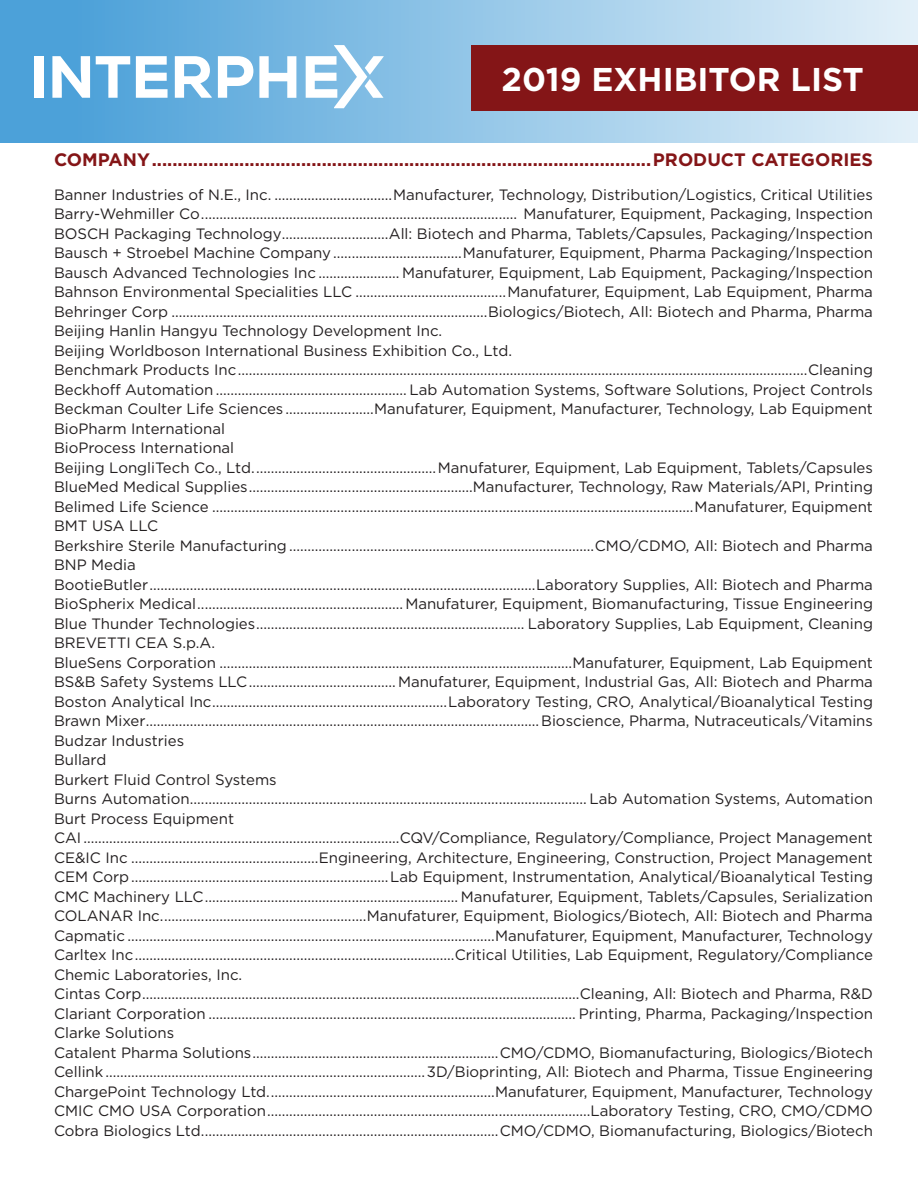
<style>
.page{position:relative;width:918px;height:1188px;background:#fff}
.page>*{position:absolute;margin:0;border:0;box-sizing:border-box;transform-origin:0 0}
.t1{font:700 33px "Gotham";color:#fff}
.t2{font:700 18px "Gotham";color:#841517}
.t3{font:15px "Gotham";color:#231f20}
</style>
<div class="page">
<div style="left:0;top:0;width:918px;height:143px;background:linear-gradient(to right,#429dd8,#e0e9f1)"></div>
<div style="left:34px;top:56px;width:9px;height:42px;background:#fff"></div>
<svg style="left:52px;top:56px;width:38px;height:42px"></svg>
<svg style="left:96px;top:56px;width:34px;height:42px"></svg>
<svg style="left:136px;top:56px;width:32px;height:42px"></svg>
<svg style="left:175px;top:56px;width:37px;height:42px"></svg>
<svg style="left:218px;top:56px;width:35px;height:42px"></svg>
<svg style="left:259px;top:56px;width:37px;height:42px"></svg>
<svg style="left:306px;top:45px;width:78px;height:63px"></svg>
<div style="left:471px;top:45px;width:447px;height:65px;background:#841517"></div>
<h1 class="t1" style="left:502px;top:57px;width:364px">2019 EXHIBITOR LIST</h1>
<p class="t2" style="left:54px;top:147px;width:820px">COMPANY.................................................................................................PRODUCT CATEGORIES</p>
<p class="t3" style="left:54px;top:185px;width:821px">Banner Industries of N.E., Inc. ................................Manufacturer, Technology, Distribution/Logistics, Critical Utilities</p>
<p class="t3" style="left:54px;top:205px;width:821px">Barry-Wehmiller Co...................................................................................... Manufaturer, Equipment, Packaging, Inspection</p>
<p class="t3" style="left:54px;top:224px;width:821px">BOSCH Packaging Technology.............................All: Biotech and Pharma, Tablets/Capsules, Packaging/Inspection</p>
<p class="t3" style="left:54px;top:244px;width:821px">Bausch + Stroebel Machine Company ...................................Manufaturer, Equipment, Pharma Packaging/Inspection</p>
<p class="t3" style="left:54px;top:263px;width:821px">Bausch Advanced Technologies Inc ...................... Manufaturer, Equipment, Lab Equipment, Packaging/Inspection</p>
<p class="t3" style="left:54px;top:283px;width:821px">Bahnson Environmental Specialities LLC .........................................Manufaturer, Equipment, Lab Equipment, Pharma</p>
<p class="t3" style="left:54px;top:302px;width:821px">Behringer Corp ......................................................................................Biologics/Biotech, All: Biotech and Pharma, Pharma</p>
<p class="t3" style="left:54px;top:322px;width:390px">Beijing Hanlin Hangyu Technology Development Inc.</p>
<p class="t3" style="left:54px;top:341px;width:460px">Beijing Worldboson International Business Exhibition Co., Ltd.</p>
<p class="t3" style="left:54px;top:361px;width:821px">Benchmark Products Inc...........................................................................................................................................................Cleaning</p>
<p class="t3" style="left:54px;top:380px;width:821px">Beckhoff Automation.................................................... Lab Automation Systems, Software Solutions, Project Controls</p>
<p class="t3" style="left:54px;top:400px;width:821px">Beckman Coulter Life Sciences ........................Manufaturer, Equipment, Manufacturer, Technology, Lab Equipment</p>
<p class="t3" style="left:54px;top:419px;width:173px">BioPharm International</p>
<p class="t3" style="left:54px;top:439px;width:182px">BioProcess International</p>
<p class="t3" style="left:54px;top:458px;width:821px">Beijing LongliTech Co., Ltd..................................................Manufaturer, Equipment, Lab Equipment, Tablets/Capsules</p>
<p class="t3" style="left:54px;top:478px;width:821px">BlueMed Medical Supplies.............................................................Manufacturer, Technology, Raw Materials/API, Printing</p>
<p class="t3" style="left:54px;top:497px;width:821px">Belimed Life Science ...................................................................................................................................Manufaturer, Equipment</p>
<p class="t3" style="left:54px;top:517px;width:106px">BMT USA LLC</p>
<p class="t3" style="left:54px;top:536px;width:821px">Berkshire Sterile Manufacturing...................................................................................CMO/CDMO, All: Biotech and Pharma</p>
<p class="t3" style="left:54px;top:556px;width:83px">BNP Media</p>
<p class="t3" style="left:54px;top:575px;width:821px">BootieButler.........................................................................................................Laboratory Supplies, All: Biotech and Pharma</p>
<p class="t3" style="left:54px;top:595px;width:821px">BioSpherix Medical........................................................ Manufaturer, Equipment, Biomanufacturing, Tissue Engineering</p>
<p class="t3" style="left:54px;top:614px;width:821px">Blue Thunder Technologies......................................................................... Laboratory Supplies, Lab Equipment, Cleaning</p>
<p class="t3" style="left:54px;top:634px;width:163px">BREVETTI CEA S.p.A.</p>
<p class="t3" style="left:54px;top:653px;width:821px">BlueSens Corporation ................................................................................................Manufaturer, Equipment, Lab Equipment</p>
<p class="t3" style="left:54px;top:673px;width:821px">BS&amp;B Safety Systems LLC........................................ Manufaturer, Equipment, Industrial Gas, All: Biotech and Pharma</p>
<p class="t3" style="left:54px;top:692px;width:821px">Boston Analytical Inc................................................................Laboratory Testing, CRO, Analytical/Bioanalytical Testing</p>
<p class="t3" style="left:54px;top:712px;width:821px">Brawn Mixer...........................................................................................................Bioscience, Pharma, Nutraceuticals/Vitamins</p>
<p class="t3" style="left:54px;top:731px;width:132px">Budzar Industries</p>
<p class="t3" style="left:54px;top:751px;width:54px">Bullard</p>
<p class="t3" style="left:54px;top:770px;width:224px">Burkert Fluid Control Systems</p>
<p class="t3" style="left:54px;top:790px;width:821px">Burns Automation............................................................................................................ Lab Automation Systems, Automation</p>
<p class="t3" style="left:54px;top:809px;width:182px">Burt Process Equipment</p>
<p class="t3" style="left:54px;top:829px;width:821px">CAI......................................................................................CQV/Compliance, Regulatory/Compliance, Project Management</p>
<p class="t3" style="left:54px;top:848px;width:821px">CE&amp;IC Inc ...................................................Engineering, Architecture, Engineering, Construction, Project Management</p>
<p class="t3" style="left:54px;top:868px;width:821px">CEM Corp......................................................................Lab Equipment, Instrumentation, Analytical/Bioanalytical Testing</p>
<p class="t3" style="left:54px;top:887px;width:821px">CMC Machinery LLC..................................................................... Manufaturer, Equipment, Tablets/Capsules, Serialization</p>
<p class="t3" style="left:54px;top:907px;width:821px">COLANAR Inc........................................................Manufaturer, Equipment, Biologics/Biotech, All: Biotech and Pharma</p>
<p class="t3" style="left:54px;top:926px;width:821px">Capmatic ....................................................................................................Manufaturer, Equipment, Manufacturer, Technology</p>
<p class="t3" style="left:54px;top:946px;width:821px">Carltex Inc.......................................................................................Critical Utilities, Lab Equipment, Regulatory/Compliance</p>
<p class="t3" style="left:54px;top:965px;width:190px">Chemic Laboratories, Inc.</p>
<p class="t3" style="left:54px;top:985px;width:821px">Cintas Corp.......................................................................................................................Cleaning, All: Biotech and Pharma, R&amp;D</p>
<p class="t3" style="left:54px;top:1004px;width:821px">Clariant Corporation .................................................................................................... Printing, Pharma, Packaging/Inspection</p>
<p class="t3" style="left:54px;top:1024px;width:122px">Clarke Solutions</p>
<p class="t3" style="left:54px;top:1043px;width:821px">Catalent Pharma Solutions...................................................................CMO/CDMO, Biomanufacturing, Biologics/Biotech</p>
<p class="t3" style="left:54px;top:1063px;width:821px">Cellink.......................................................................................3D/Bioprinting, All: Biotech and Pharma, Tissue Engineering</p>
<p class="t3" style="left:54px;top:1082px;width:821px">ChargePoint Technology Ltd..............................................................Manufaturer, Equipment, Manufacturer, Technology</p>
<p class="t3" style="left:54px;top:1102px;width:821px">CMIC CMO USA Corporation........................................................................................Laboratory Testing, CRO, CMO/CDMO</p>
<p class="t3" style="left:54px;top:1121px;width:821px">Cobra Biologics Ltd.................................................................................CMO/CDMO, Biomanufacturing, Biologics/Biotech</p>
</div>
